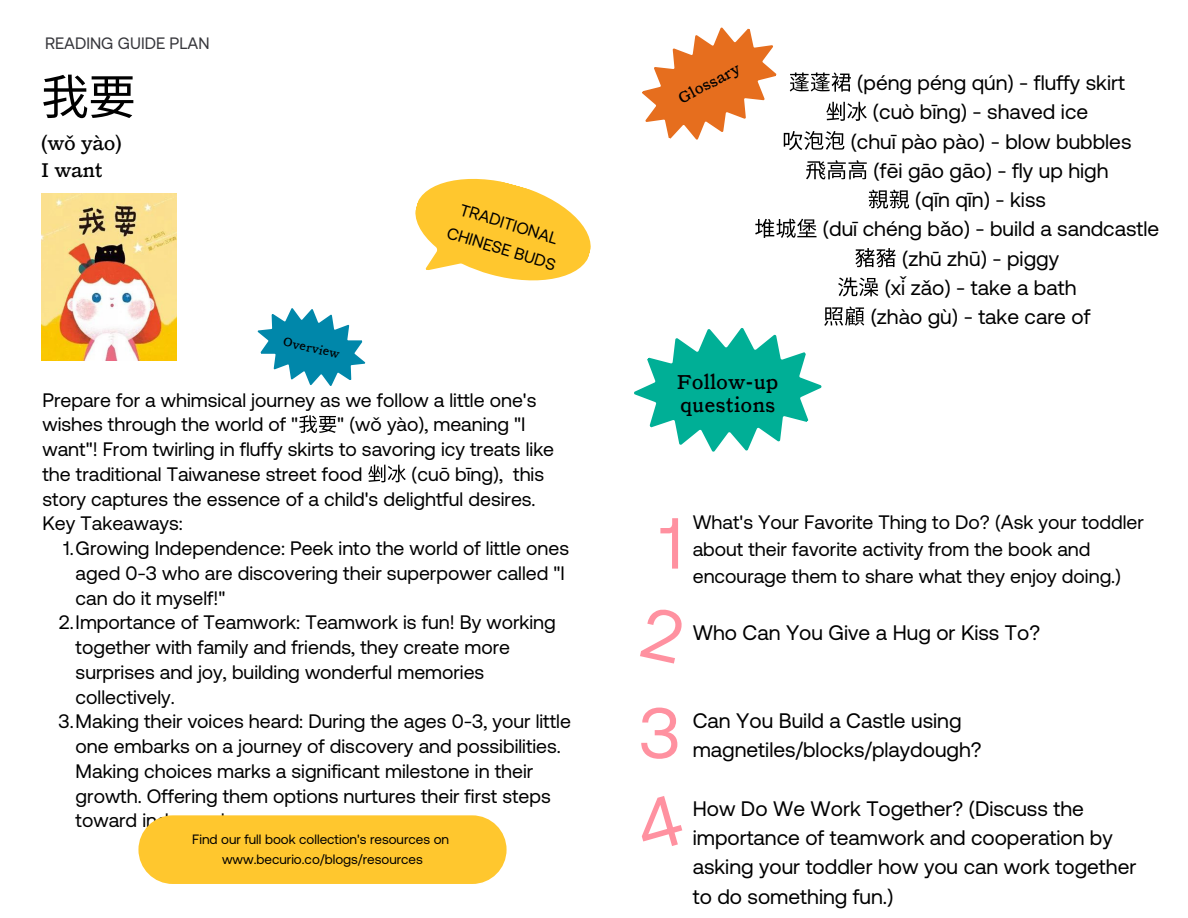
<style>
.page{position:relative;width:1188px;height:918px;background:#fff}
.page>*{position:absolute;margin:0;border:0;box-sizing:border-box;transform-origin:0 0}
.t1{font:72px "Aeonik Pro";color:#ff91a0}
.t2{font:21px/29.2px "Aeonik Pro";color:#000}
.t3{font:19.8px/23.2px "font 000000002 a 8 ffe 2 c";color:#000}
.t4{font:19.5px/24.8px "Aeonik Pro";color:#000}
.t5{font:19.5px/27px "font 000000002 a 8 ffe 2 c";letter-spacing:-.02em;color:#000}
.t6{font:16.5px "Aeonik Pro";color:#000}
.t7{font:16.5px "Aeonik Pro";color:#37373c}
.t8{font:15px "font 000000002 a 8 ffe 2 c";color:#000}
.t9{font:13.5px/20.2px "Aeonik Pro";color:#000;text-align:center}
.t10{font:11.85px "font 000000002 a 8 ffe 2 c";color:#000}
</style>
<div class="page">
<svg style="left:43px;top:75px;width:90px;height:43px"></svg>
<svg style="left:415px;top:178px;width:176px;height:103px"></svg>
<svg style="left:299px;top:415px;width:37px;height:18px"></svg>
<svg style="left:368px;top:465px;width:38px;height:17px"></svg>
<svg style="left:642px;top:28px;width:135px;height:112px"></svg>
<svg style="left:258px;top:308px;width:107px;height:78px"></svg>
<div style="left:138px;top:815px;width:369px;height:69px;background:#ffc72e;border-radius:34px"></div>
<img style="left:41px;top:194px;width:135px;height:166px">
<svg style="left:790px;top:72px;width:61px;height:20px"></svg>
<svg style="left:826px;top:102px;width:41px;height:19px"></svg>
<svg style="left:784px;top:131px;width:60px;height:19px"></svg>
<svg style="left:806px;top:160px;width:61px;height:20px"></svg>
<svg style="left:869px;top:190px;width:40px;height:19px"></svg>
<svg style="left:755px;top:219px;width:62px;height:19px"></svg>
<svg style="left:855px;top:248px;width:41px;height:19px"></svg>
<svg style="left:838px;top:277px;width:40px;height:19px"></svg>
<svg style="left:634px;top:306px;width:230px;height:146px"></svg>
<p class="t7" style="left:45px;top:34px;width:166px">READING GUIDE PLAN</p>
<p class="t5" style="left:41px;top:130px;width:82px">(wǒ yào)<br>I want</p>
<p class="t10" style="left:285px;top:334px;width:59px;rotate:13deg">Overview</p>
<p class="t6" style="left:463px;top:200px;width:103px;rotate:17deg">TRADITIONAL</p>
<p class="t6" style="left:450px;top:223px;width:114px;rotate:17deg">CHINESE BUDS</p>
<p class="t4" style="left:43px;top:387px;width:495px">Prepare for a whimsical journey as we follow a little one's wishes through the world of "</p>
<p class="t4" style="left:43px;top:412px;width:513px;text-indent:295px">" (wǒ yào), meaning "I want"! From twirling in fluffy skirts to savoring icy treats like the traditional Taiwanese street food</p>
<p class="t4" style="left:43px;top:461px;width:503px;text-indent:369px">(cuō bīng), this story captures the essence of a child's delightful desires.<br>Key Takeaways:</p>
<p class="t4" style="left:64px;top:535px;width:507px">1.Growing Independence: Peek into the world of little ones</p>
<p class="t4" style="left:76px;top:560px;width:491px">aged 0-3 who are discovering their superpower called "I</p>
<p class="t4" style="left:76px;top:585px;width:151px">can do it myself!"</p>
<p class="t4" style="left:59px;top:610px;width:498px">2.Importance of Teamwork: Teamwork is fun! By working</p>
<p class="t4" style="left:76px;top:634px;width:436px">together with family and friends, they create more</p>
<p class="t4" style="left:76px;top:659px;width:410px">surprises and joy, building wonderful memories</p>
<p class="t4" style="left:76px;top:684px;width:101px">collectively.</p>
<p class="t4" style="left:59px;top:709px;width:514px">3.Making their voices heard: During the ages 0-3, your little</p>
<p class="t4" style="left:76px;top:733px;width:487px">one embarks on a journey of discovery and possibilities.</p>
<p class="t4" style="left:76px;top:758px;width:459px">Making choices marks a significant milestone in their</p>
<p class="t4" style="left:76px;top:783px;width:477px">growth. Offering them options nurtures their first steps</p>
<p class="t4" style="left:76px;top:808px;width:198px">toward independence,</p>
<p class="t9" style="left:192px;top:828px;width:258px">Find our full book collection's resources on www.becurio.co/blogs/resources</p>
<p class="t8" style="left:675px;top:91px;width:69px;rotate:-28deg">Glossary</p>
<p class="t3" style="left:677px;top:370px;width:103px">Follow-up questions</p>
<p class="t2" style="left:857px;top:67px;width:269px">(péng péng qún) - fluffy skirt</p>
<p class="t2" style="left:873px;top:97px;width:217px">(cuò bīng) - shaved ice</p>
<p class="t2" style="left:851px;top:126px;width:282px">(chuī pào pào) - blow bubbles</p>
<p class="t2" style="left:874px;top:155px;width:236px">(fēi gāo gāo) - fly up high</p>
<p class="t2" style="left:915px;top:184px;width:132px">(qīn qīn) - kiss</p>
<p class="t2" style="left:823px;top:214px;width:338px">(duī chéng bǎo) - build a sandcastle</p>
<p class="t2" style="left:902px;top:243px;width:158px">(zhū zhū) - piggy</p>
<p class="t2" style="left:885px;top:272px;width:193px">(xǐ zǎo) - take a bath</p>
<p class="t2" style="left:871px;top:301px;width:221px">(zhào gù) - take care of</p>
<h1 class="t1" style="left:660px;top:500px;width:24px">1</h1>
<p class="t4" style="left:693px;top:508px;width:453px;line-height:27px">What's Your Favorite Thing to Do? (Ask your toddler about their favorite activity from the book and encourage them to share what they enjoy doing.)</p>
<p class="t2" style="left:693px;top:618px;width:349px">Who Can You Give a Hug or Kiss To?</p>
<h1 class="t1" style="left:639px;top:690px;width:43px">3</h1>
<p class="t2" style="left:693px;top:706px;width:290px">Can You Build a Castle using magnetiles/blocks/playdough?</p>
<p class="t2" style="left:693px;top:793px;width:445px">How Do We Work Together? (Discuss the importance of teamwork and cooperation by asking your toddler how you can work together to do something fun.)</p>
</div>
